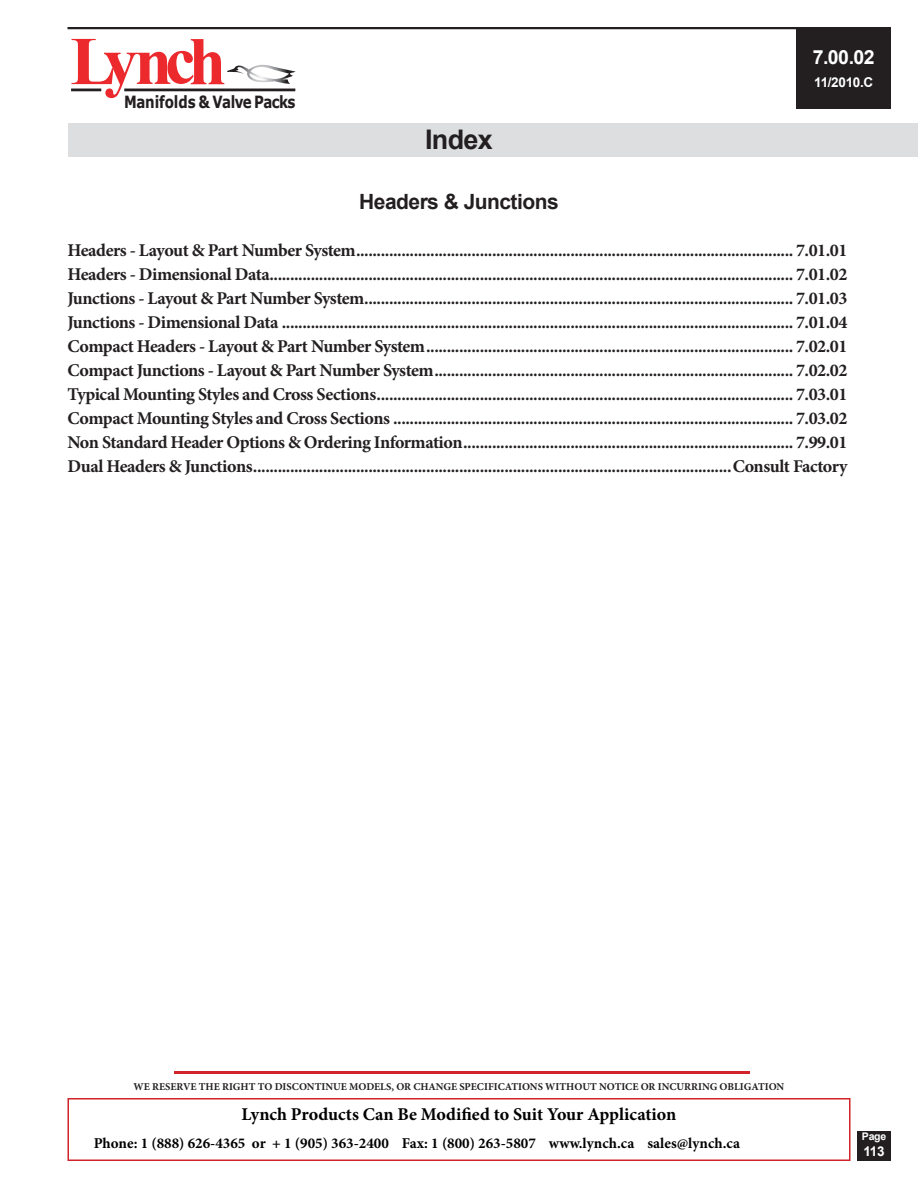
<style>
.page{position:relative;width:918px;height:1188px;background:#fff}
.page>*{position:absolute;margin:0;border:0;box-sizing:border-box;transform-origin:0 0}
.t1{font:700 27px "Arial";letter-spacing:-.025em;color:#231f20}
.t2{font:700 21px "Arial";letter-spacing:-.025em;color:#231f20}
.t3{font:700 19.5px "Arial";color:#fff}
.t4{font:700 18px/24px "Minion Pro";letter-spacing:-.025em;color:#231f20;text-align:justify}
.t5{font:700 18px "Minion Pro";color:#000}
.t6{font:700 16.8px "Verdana";letter-spacing:-.045em;color:#231f20;scale:.8 1}
.t7{font:700 15px "Minion Pro";color:#000}
.t8{font:700 13.5px "Arial";letter-spacing:-.025em;color:#fff}
.t9{font:700 10.5px "Minion Pro";color:#231f20}
.t10{font:700 10.5px "Arial";color:#fff}
</style>
<div class="page">
<hr style="left:71px;top:89px;width:30px;height:2px;background:#231f20">
<svg style="left:72px;top:39px;width:224px;height:59px"></svg>
<div style="left:68px;top:124px;width:850px;height:33px;background:#dddee0"></div>
<div style="left:857px;top:1131px;width:34px;height:30px;background:#231f20"></div>
<hr style="left:68px;top:27px;width:782px;height:2px;background:#231f20">
<hr style="left:174px;top:1071px;width:576px;height:3px;background:#d1232a">
<div style="left:68px;top:1098px;width:782px;height:63px;border:2px solid #d1232a"></div>
<div style="left:796px;top:27px;width:95px;height:82px;background:#231f20"></div>
<p class="t6" style="left:124px;top:92px;width:215px">Manifolds &amp; Valve Packs</p>
<h1 class="t1" style="left:425px;top:121px;width:69px">Index</h1>
<p class="t3" style="left:813px;top:45px;width:64px">7.00.02</p>
<p class="t8" style="left:814px;top:73px;width:60px">11/2010.C</p>
<p class="t2" style="left:359px;top:187px;width:201px">Headers &amp; Junctions</p>
<p class="t4" style="left:68px;top:238px;width:781px">Headers - Layout &amp; Part Number System.......................................................................................................... 7.01.01<br>Headers - Dimensional Data............................................................................................................................... 7.01.02<br>Junctions - Layout &amp; Part Number System........................................................................................................ 7.01.03<br>Junctions - Dimensional Data ............................................................................................................................ 7.01.04<br>Compact Headers - Layout &amp; Part Number System......................................................................................... 7.02.01<br>Compact Junctions - Layout &amp; Part Number System....................................................................................... 7.02.02<br>Typical Mounting Styles and Cross Sections..................................................................................................... 7.03.01<br>Compact Mounting Styles and Cross Sections ................................................................................................. 7.03.02<br>Non Standard Header Options &amp; Ordering Information................................................................................ 7.99.01<br>Dual Headers &amp; Junctions....................................................................................................................Consult Factory</p>
<p class="t9" style="left:134px;top:1079px;width:652px">WE RESERVE THE RIGHT TO DISCONTINUE MODELS, OR CHANGE SPECIFICATIONS WITHOUT NOTICE OR INCURRING OBLIGATION</p>
<p class="t5" style="left:242px;top:1102px;width:436px">Lynch Products Can Be Modified to Suit Your Application</p>
<p class="t7" style="left:94px;top:1133px;width:648px">Phone: 1 (888) 626-4365 or + 1 (905) 363-2400 Fax: 1 (800) 263-5807 www.lynch.ca sales@lynch.ca</p>
<p class="t10" style="left:862px;top:1129px;width:26px">Page</p>
<p class="t8" style="left:864px;top:1143px;width:23px">113</p>
</div>
